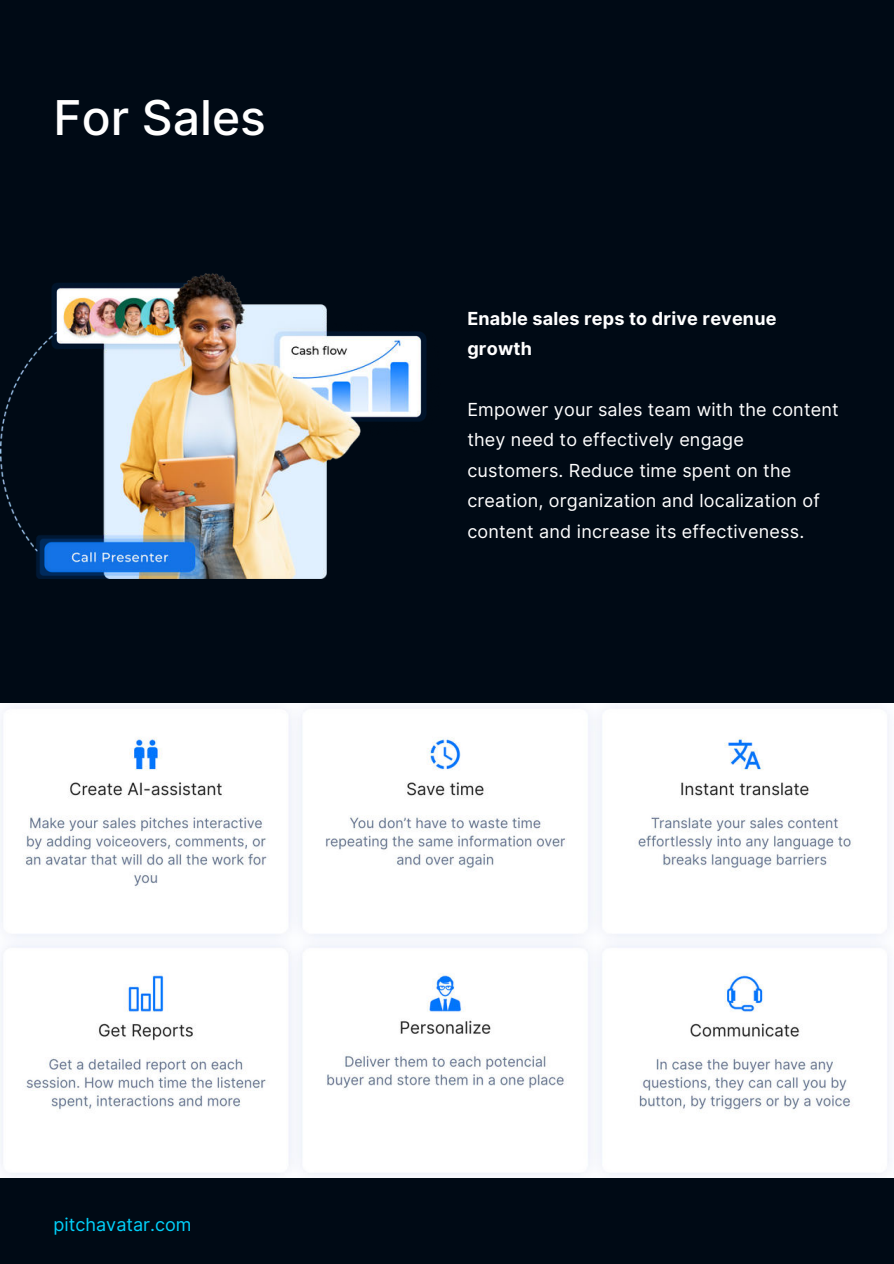
<style>
.page{position:relative;width:894px;height:1264px;background:#fff}
.page>*{position:absolute;margin:0;border:0;box-sizing:border-box;transform-origin:0 0}
.t1{font:500 48px "Inter";color:#fff}
.t2{font:18px/30.3px "Inter";letter-spacing:.01em;color:#fff}
.t3{font:700 18px/30.3px "Inter";letter-spacing:.01em;color:#fff}
.t4{font:18px "Inter";color:#02d1fb}
</style>
<div class="page">
<div style="left:0;top:0;width:893px;height:1263px;background:#000a15"></div>
<img style="left:0;top:704px;width:893px;height:473px">
<img style="left:0;top:273px;width:427px;height:306px">
<h1 class="t1" style="left:54px;top:82px;width:214px">For Sales</h1>
<p class="t3" style="left:467px;top:303px;width:310px">Enable sales reps to drive revenue growth</p>
<p class="t2" style="left:467px;top:394px;width:373px">Empower your sales team with the content they need to effectively engage customers. Reduce time spent on the creation, organization and localization of content and increase its effectiveness.</p>
<p class="t4" style="left:54px;top:1211px;width:139px">pitchavatar.com</p>
</div>
